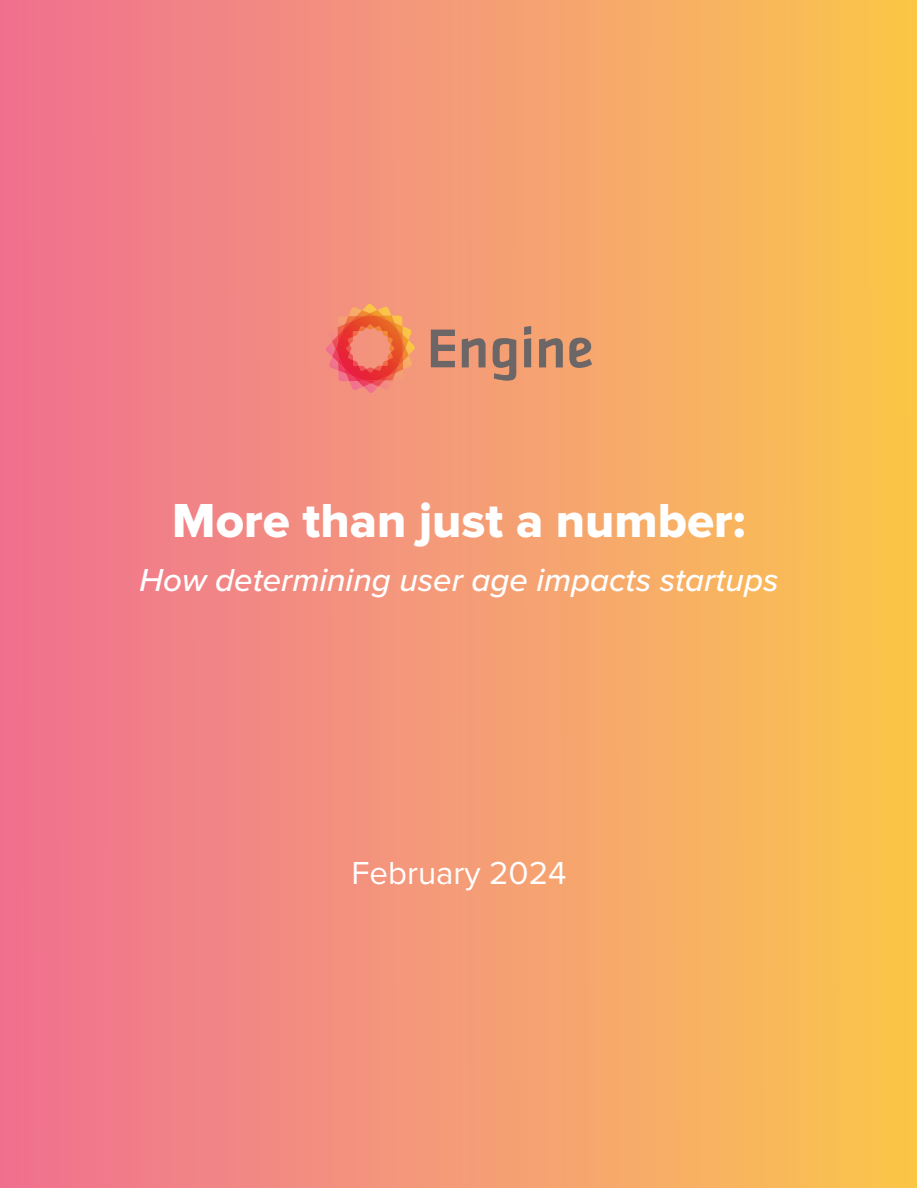
<style>
.page{position:relative;width:918px;height:1188px;background:#fff}
.page>*{position:absolute;margin:0;border:0;box-sizing:border-box;transform-origin:0 0}
.t1{font:49.5px "Proxima Nova Extrabld";color:#fff}
.t2{font:italic 500 33px "Proxima Nova";color:#fff}
.t3{font:33px "Proxima Nova";color:#fff}
</style>
<div class="page">
<div style="left:0;top:0;width:917px;height:1188px;background:linear-gradient(to right,#ef7096,#fac650)"></div>
<svg style="left:431px;top:330px;width:24px;height:37px"></svg>
<svg style="left:493px;top:338px;width:23px;height:43px"></svg>
<svg style="left:524px;top:326px;width:7px;height:41px"></svg>
<svg style="left:569px;top:338px;width:23px;height:30px"></svg>
<svg style="left:539px;top:338px;width:24px;height:29px"></svg>
<svg style="left:462px;top:338px;width:24px;height:29px"></svg>
<svg style="left:326px;top:304px;width:89px;height:89px;background:#f39479"></svg>
<img style="left:332px;top:310px;width:76px;height:76px">
<img style="left:335px;top:313px;width:70px;height:70px">
<p class="t1" style="left:172px;top:492px;width:575px">More than just a number:</p>
<p class="t2" style="left:140px;top:556px;width:640px">How determining user age impacts startups</p>
<p class="t3" style="left:351px;top:854px;width:217px">February 2024</p>
</div>
